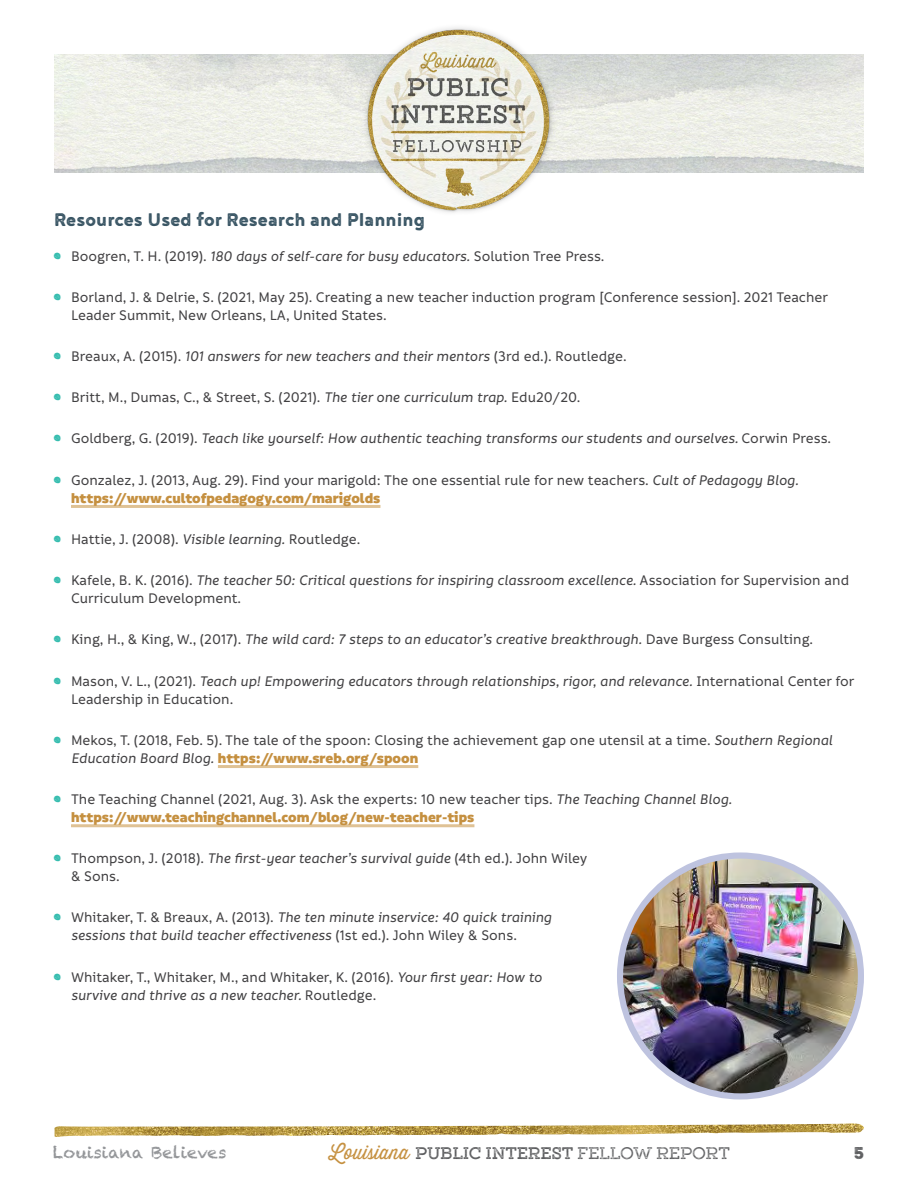
<style>
.page{position:relative;width:918px;height:1188px;background:#fff}
.page>*{position:absolute;margin:0;border:0;box-sizing:border-box;transform-origin:0 0}
.Heading{font:22.5px "Noyh A Cafe Press 1";color:#385463}
.t1{font:21px "Noyh A Bistro Smoke";color:#58595b}
.t2{font:16.5px "Chalkduster";color:#939598}
.t3{font:500 15px/18px "Informative";color:#414042}
.t4{font:italic 500 15px/18px "Informative";color:#414042}
.t5{font:700 15px "Gist X Upr";letter-spacing:.025em;color:#58595b}
.s1{font-family:"Le Osler Stamp";font-weight:400;font-size:24px;color:#36bdaf}
.s2{font-style:italic}
.s3{font-family:"Le Osler Stamp";font-weight:400;font-style:normal;font-size:24px;color:#36bdaf}
.s4{font-style:normal}
.s5{font-weight:900;color:#c59040}
.s6{font-family:"Thirsty Rough Lt One";font-weight:400;font-size:19.5px;color:#c59040}
.s7{font-family:"Gist X Upr Reg";font-weight:400}
</style>
<div class="page">
<img style="left:358px;top:1123px;width:506px;height:12px">
<img style="left:55px;top:1126px;width:303px;height:11px">
<img style="left:54px;top:54px;width:810px;height:119px">
<div style="left:360px;top:22px;width:197px;height:195px;background:#000;opacity:.2"></div>
<img style="left:366px;top:28px;width:186px;height:184px">
<hr style="left:71px;top:505px;width:309px;height:3px;background:#dfc295">
<hr style="left:218px;top:765px;width:200px;height:3px;background:#dfc295">
<hr style="left:71px;top:824px;width:403px;height:3px;background:#dfc295">
<img style="left:620px;top:856px;width:241px;height:240px;border-radius:117px">
<div style="left:617px;top:852px;width:247px;height:248px;border:6px solid #bec3df;border-radius:50%"></div>
<p class="Heading" style="left:54px;top:206px;width:373px">Resources Used for Research and Planning</p>
<p class="t3" style="left:54px;top:247px;width:552px"><span class="s1">•</span> Boogren, T. H. (2019). <span class="s2">180 days of self-care for busy educators.</span> Solution Tree Press.</p>
<p class="t3" style="left:71px;top:288px;width:759px;text-indent:-17px"><span class="s1">•</span> Borland, J. &amp; Delrie, S. (2021, May 25). Creating a new teacher induction program [Conference session]. 2021 Teacher<br>Leader Summit, New Orleans, LA, United States.</p>
<p class="t4" style="left:54px;top:348px;width:574px"><span class="s3">•</span> <span class="s4">Breaux, A. (2015).</span> 101 answers for new teachers and their mentors <span class="s4">(3rd ed.). Routledge.</span></p>
<p class="t3" style="left:54px;top:389px;width:528px"><span class="s1">•</span> Britt, M., Dumas, C., &amp; Street, S. (2021). <span class="s2">The tier one curriculum trap.</span> Edu20/20.</p>
<p class="t4" style="left:54px;top:430px;width:779px"><span class="s3">•</span> <span class="s4">Goldberg, G. (2019).</span> Teach like yourself: How authentic teaching transforms our students and ourselves. <span class="s4">Corwin Press.</span></p>
<p class="t3" style="left:71px;top:471px;width:729px;text-indent:-17px"><span class="s1">•</span> Gonzalez, J. (2013, Aug. 29). Find your marigold: The one essential rule for new teachers. <span class="s2">Cult of Pedagogy Blog. </span><span class="s5">https://www.cultofpedagogy.com/marigolds</span></p>
<p class="t3" style="left:54px;top:530px;width:308px"><span class="s1">•</span> Hattie, J. (2008). <span class="s2">Visible learning.</span> Routledge.</p>
<p class="t3" style="left:71px;top:572px;width:780px;text-indent:-17px"><span class="s1">•</span> Kafele, B. K. (2016). <span class="s2">The teacher 50: Critical questions for inspiring classroom excellence.</span> Association for Supervision and<br>Curriculum Development.</p>
<p class="t4" style="left:54px;top:631px;width:761px"><span class="s3">•</span> <span class="s4">King, H., &amp; King, W., (2017).</span> The wild card: 7 steps to an educator’s creative breakthrough. <span class="s4">Dave Burgess Consulting.</span></p>
<p class="t4" style="left:71px;top:672px;width:785px;text-indent:-17px"><span class="s3">•</span> <span class="s4">Mason, V. L., (2021).</span> Teach up! Empowering educators through relationships, rigor, and relevance. <span class="s4">International Center for<br>Leadership in Education.</span></p>
<p class="t3" style="left:71px;top:731px;width:763px;text-indent:-17px"><span class="s1">•</span> Mekos, T. (2018, Feb. 5). The tale of the spoon: Closing the achievement gap one utensil at a time. <span class="s2">Southern Regional<br>Education Board Blog.</span> <span class="s5">https://www.sreb.org/spoon</span></p>
<p class="t3" style="left:71px;top:791px;width:663px;text-indent:-17px"><span class="s1">•</span> The Teaching Channel (2021, Aug. 3). Ask the experts: 10 new teacher tips. <span class="s2">The Teaching Channel Blog. </span><span class="s5">https://www.teachingchannel.com/blog/new-teacher-tips</span></p>
<p class="t3" style="left:71px;top:850px;width:518px;text-indent:-17px"><span class="s1">•</span> Thompson, J. (2018). <span class="s2">The first-year teacher’s survival guide</span> (4th ed.). John Wiley &amp; Sons.</p>
<p class="t4" style="left:71px;top:909px;width:482px;text-indent:-17px"><span class="s3">•</span> <span class="s4">Whitaker, T. &amp; Breaux, A. (2013).</span> The ten minute inservice: 40 quick training sessions that build teacher effectiveness <span class="s4">(1st ed.). John Wiley &amp; Sons.</span></p>
<p class="t3" style="left:71px;top:968px;width:473px;text-indent:-17px"><span class="s1">•</span> Whitaker, T., Whitaker, M., and Whitaker, K. (2016). <span class="s2">Your first year: How to survive and thrive as a new teacher.</span> Routledge.</p>
<p class="t2" style="left:53px;top:1143px;width:175px">Louisiana Believes</p>
<p class="t5" style="left:329px;top:1143px;width:402px"><span class="s6">Louisiana</span> PUBLIC INTEREST <span class="s7">FELLOW REPORT</span></p>
<h2 class="t1" style="left:854px;top:1140px;width:12px">5</h2>
</div>
